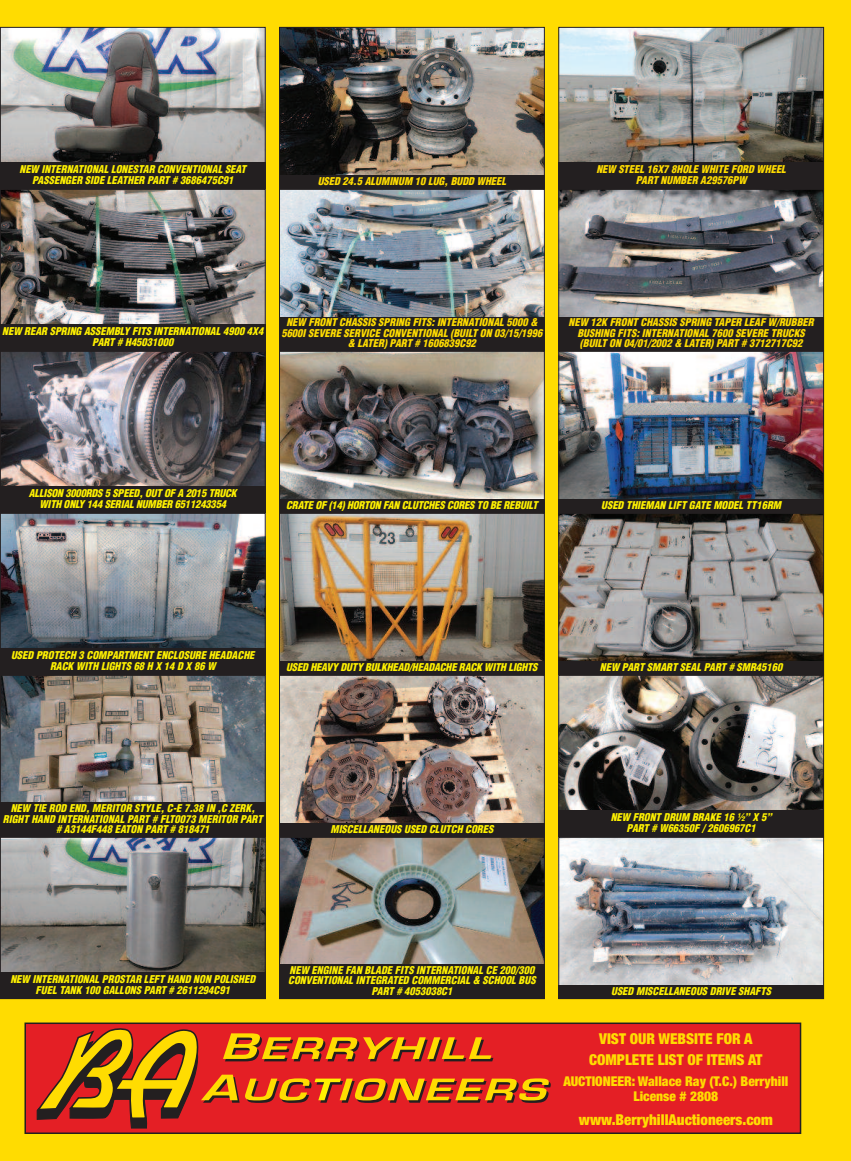
<style>
.page{position:relative;width:851px;height:1161px;background:#fff}
.page>*{position:absolute;margin:0;border:0;box-sizing:border-box;transform-origin:0 0}
.t1{font:900 condensed 15px/21px "Helvetica Neue";color:#ffdc01;text-align:center}
.t2{font:900 condensed 13.5px/15px "Helvetica Neue";color:#ffdc01;text-align:center}
.t3{font:italic 900 condensed 10.5px/10.5px "Helvetica";letter-spacing:.005em;color:#fff101;text-align:center}
.t4{font:italic 900 condensed 10.5px/10.5px "Helvetica";letter-spacing:.005em;color:#ffdc01;text-align:center}
</style>
<div class="page">
<div style="left:0;top:0;width:850px;height:1161px;background:#ffdc01"></div>
<img style="left:2px;top:191px;width:261px;height:133px">
<div style="left:0;top:189px;width:265px;height:162px;border:1px solid #231f20"></div>
<div style="left:0;top:324px;width:265px;height:27px;background:#231f20"></div>
<img style="left:2px;top:353px;width:261px;height:133px">
<div style="left:0;top:351px;width:265px;height:162px;border:1px solid #231f20"></div>
<div style="left:0;top:486px;width:265px;height:27px;background:#231f20"></div>
<img style="left:2px;top:515px;width:261px;height:133px">
<div style="left:0;top:513px;width:265px;height:162px;border:1px solid #231f20"></div>
<div style="left:0;top:648px;width:265px;height:27px;background:#231f20"></div>
<img style="left:2px;top:677px;width:261px;height:125px">
<div style="left:0;top:675px;width:265px;height:162px;border:1px solid #231f20"></div>
<div style="left:0;top:802px;width:265px;height:35px;background:#231f20"></div>
<img style="left:2px;top:839px;width:261px;height:133px">
<div style="left:0;top:837px;width:265px;height:162px;border:1px solid #231f20"></div>
<div style="left:0;top:972px;width:265px;height:27px;background:#231f20"></div>
<img style="left:281px;top:191px;width:261px;height:126px">
<div style="left:279px;top:189px;width:265px;height:162px;border:1px solid #231f20"></div>
<div style="left:279px;top:317px;width:265px;height:34px;background:#231f20"></div>
<img style="left:281px;top:353px;width:261px;height:146px">
<div style="left:279px;top:351px;width:265px;height:162px;border:1px solid #231f20"></div>
<div style="left:279px;top:499px;width:265px;height:14px;background:#231f20"></div>
<img style="left:281px;top:515px;width:261px;height:147px">
<div style="left:279px;top:513px;width:265px;height:162px;border:1px solid #231f20"></div>
<div style="left:279px;top:662px;width:265px;height:13px;background:#231f20"></div>
<img style="left:281px;top:677px;width:261px;height:146px">
<div style="left:279px;top:675px;width:265px;height:162px;border:1px solid #231f20"></div>
<div style="left:279px;top:823px;width:265px;height:14px;background:#231f20"></div>
<img style="left:281px;top:839px;width:261px;height:125px">
<div style="left:279px;top:837px;width:265px;height:162px;border:1px solid #231f20"></div>
<div style="left:279px;top:964px;width:265px;height:35px;background:#231f20"></div>
<img style="left:560px;top:191px;width:262px;height:126px">
<div style="left:558px;top:189px;width:266px;height:162px;border:1px solid #231f20"></div>
<div style="left:558px;top:317px;width:266px;height:34px;background:#231f20"></div>
<img style="left:2px;top:29px;width:261px;height:133px">
<div style="left:0;top:27px;width:265px;height:162px;border:1px solid #231f20"></div>
<div style="left:0;top:162px;width:265px;height:27px;background:#231f20"></div>
<img style="left:281px;top:29px;width:261px;height:146px">
<div style="left:279px;top:27px;width:265px;height:162px;border:1px solid #231f20"></div>
<div style="left:279px;top:175px;width:265px;height:14px;background:#231f20"></div>
<img style="left:560px;top:29px;width:262px;height:133px">
<div style="left:558px;top:27px;width:266px;height:162px;border:1px solid #231f20"></div>
<div style="left:558px;top:162px;width:266px;height:27px;background:#231f20"></div>
<img style="left:560px;top:353px;width:262px;height:146px">
<div style="left:558px;top:351px;width:266px;height:162px;border:1px solid #231f20"></div>
<div style="left:558px;top:499px;width:266px;height:14px;background:#231f20"></div>
<svg style="left:560px;top:515px;width:262px;height:147px;background:#8b8683"></svg>
<div style="left:558px;top:513px;width:266px;height:162px;border:1px solid #231f20"></div>
<div style="left:558px;top:662px;width:266px;height:13px;background:#231f20"></div>
<img style="left:560px;top:677px;width:262px;height:133px">
<div style="left:558px;top:675px;width:266px;height:162px;border:1px solid #231f20"></div>
<div style="left:558px;top:810px;width:266px;height:27px;background:#231f20"></div>
<img style="left:560px;top:839px;width:262px;height:147px">
<div style="left:558px;top:837px;width:266px;height:162px;border:1px solid #231f20"></div>
<div style="left:558px;top:986px;width:266px;height:13px;background:#231f20"></div>
<hr style="left:0;top:283px;width:1px;height:41px;background:#231f20">
<div style="left:25px;top:1023px;width:775px;height:110px;background:#e41f25"></div>
<div style="left:24px;top:1023px;width:777px;height:111px;border:2px solid #231f20"></div>
<svg style="left:36px;top:1028px;width:515px;height:101px"></svg>
<p class="t3" style="left:19px;top:165px;width:228px">NEW INTERNATIONAL LONESTAR CONVENTIONAL SEAT<br>PASSENGER SIDE LEATHER PART # 3686475C91</p>
<p class="t4" style="left:318px;top:177px;width:190px">USED 24.5 ALUMINUM 10 LUG, BUDD WHEEL</p>
<p class="t4" style="left:596px;top:165px;width:191px">NEW STEEL 16X7 8HOLE WHITE FORD WHEEL<br>PART NUMBER A29576PW</p>
<p class="t3" style="left:2px;top:327px;width:263px">NEW REAR SPRING ASSEMBLY FITS INTERNATIONAL 4900 4X4<br>PART # H45031000</p>
<p class="t4" style="left:281px;top:318px;width:264px">NEW FRONT CHASSIS SPRING FITS: INTERNATIONAL 5000 &amp;<br>5600I SEVERE SERVICE CONVENTIONAL (BUILT ON 03/15/1996 &amp; LATER) PART # 1606839C92</p>
<p class="t4" style="left:568px;top:318px;width:246px">NEW 12K FRONT CHASSIS SPRING TAPER LEAF W/RUBBER<br>BUSHING FITS: INTERNATIONAL 7600 SEVERE TRUCKS (BUILT ON 04/01/2002 &amp; LATER) PART # 3712717C92</p>
<p class="t3" style="left:29px;top:489px;width:209px">ALLISON 3000RDS 5 SPEED, OUT OF A 2015 TRUCK<br>WITH ONLY 144 SERIAL NUMBER 6511243354</p>
<p class="t3" style="left:286px;top:501px;width:253px">CRATE OF (14) HORTON FAN CLUTCHES CORES TO BE REBUILT</p>
<p class="t3" style="left:601px;top:501px;width:181px">USED THIEMAN LIFT GATE MODEL TT16RM</p>
<p class="t3" style="left:11px;top:651px;width:245px">USED PROTECH 3 COMPARTMENT ENCLOSURE HEADACHE<br>RACK WITH LIGHTS 68 H X 14 D X 86 W</p>
<p class="t3" style="left:286px;top:663px;width:253px">USED HEAVY DUTY BULKHEAD/HEADACHE RACK WITH LIGHTS</p>
<p class="t3" style="left:3px;top:804px;width:261px">NEW TIE ROD END, MERITOR STYLE, C-E 7.38 IN ,C ZERK,<br>RIGHT HAND INTERNATIONAL PART # FLT0073 MERITOR PART # A3144F448 EATON PART # 818471</p>
<p class="t3" style="left:330px;top:825px;width:164px">MISCELLANEOUS USED CLUTCH CORES</p>
<p class="t3" style="left:600px;top:663px;width:185px">NEW PART SMART SEAL PART # SMR45160</p>
<p class="t3" style="left:610px;top:813px;width:162px">NEW FRONT DRUM BRAKE 16 ½” X 5”<br>PART # W66350F / 2606967C1</p>
<p class="t3" style="left:10px;top:975px;width:246px">NEW INTERNATIONAL PROSTAR LEFT HAND NON POLISHED<br>FUEL TANK 100 GALLONS PART # 2611294C91</p>
<p class="t3" style="left:288px;top:966px;width:249px">NEW ENGINE FAN BLADE FITS INTERNATIONAL CE 200/300<br>CONVENTIONAL INTEGRATED COMMERCIAL &amp; SCHOOL BUS<br>PART # 4053038C1</p>
<p class="t3" style="left:611px;top:987px;width:161px">USED MISCELLANEOUS DRIVE SHAFTS</p>
<h1 class="t1" style="left:589px;top:1029px;width:175px">VIST OUR WEBSITE FOR A<br>COMPLETE LIST OF ITEMS AT</h1>
<p class="t2" style="left:563px;top:1074px;width:226px">AUCTIONEER: Wallace Ray (T.C.) Berryhill<br>License # 2808</p>
<h1 class="t1" style="left:579px;top:1110px;width:195px">www.BerryhillAuctioneers.com</h1>
</div>
